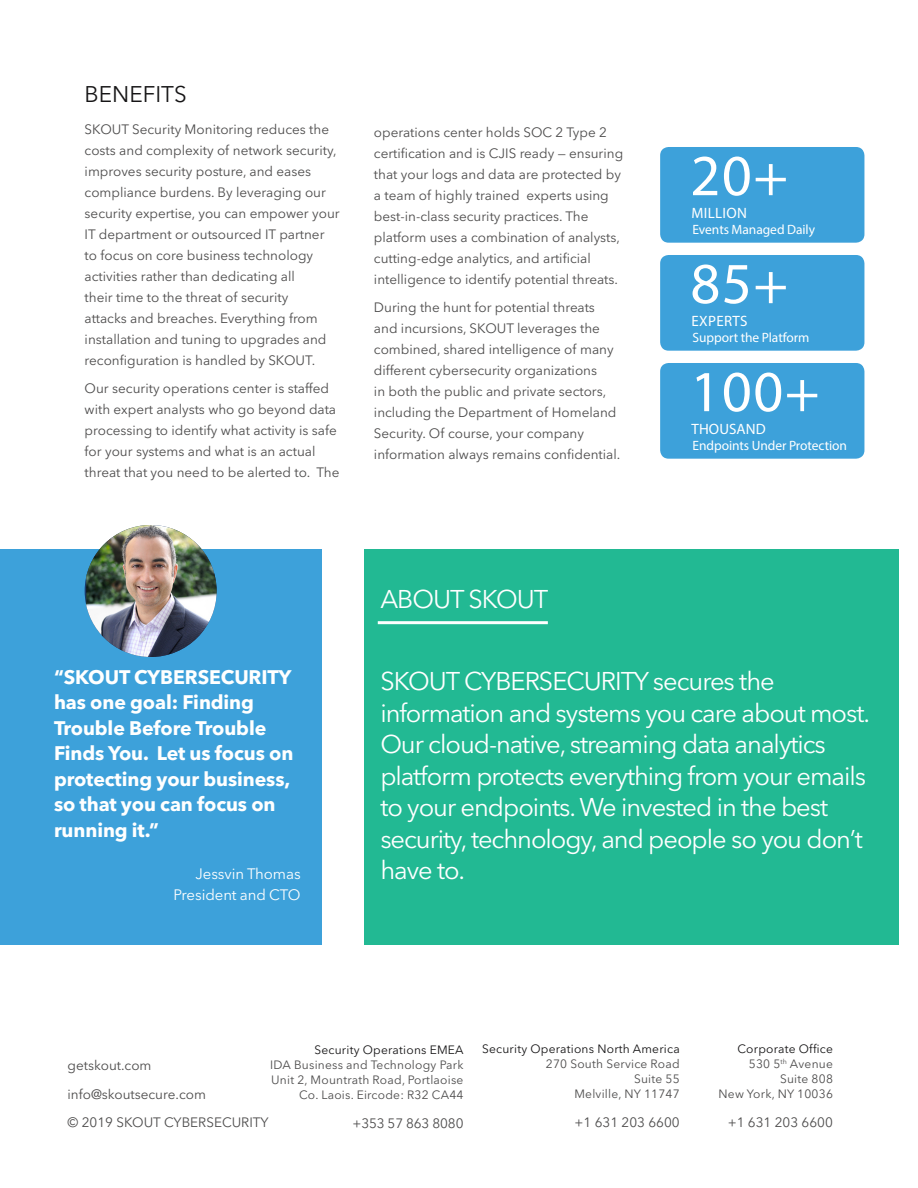
<style>
.page{position:relative;width:918px;height:1188px;background:#fff}
.page>*{position:absolute;margin:0;border:0;box-sizing:border-box;transform-origin:0 0}
.t1{font:58.5px "Myriad Pro";letter-spacing:.025em;color:#fff}
.Domain_name{font:25.5px/31.5px "Avenir Next LT Pro";letter-spacing:-.04em;color:#fff}
.t2{font:22.5px "Avenir Next LT Pro";color:#161516}
.t3{font:700 19.5px/25.5px "Avenir Next LT Pro";letter-spacing:-.005em;color:#fff}
.t4{font:15px "Avenir Next LT Pro";letter-spacing:-.005em;color:#fff}
.t5{font:15px "Myriad Pro";letter-spacing:.02em;color:#fff}
.t6{font:13.5px/21px "Avenir Next LT Pro";color:#4d4c4c}
.t7{font:13.5px "Myriad Pro";letter-spacing:-.005em;color:#fff}
.t8{font:12px "Avenir Next LT Pro";letter-spacing:.02em;color:#4d4c4c}
.t9{font:12px "Avenir Next LT Pro";letter-spacing:.02em;color:#161516}
</style>
<div class="page">
<div style="left:364px;top:550px;width:534px;height:395px;background:#22b993"></div>
<div style="left:0;top:550px;width:322px;height:395px;background:#3da1da"></div>
<img style="left:86px;top:525px;width:131px;height:132px">
<div style="left:660px;top:147px;width:204px;height:96px;background:#3da1da;border-radius:9px"></div>
<div style="left:660px;top:255px;width:204px;height:96px;background:#3da1da;border-radius:9px"></div>
<div style="left:660px;top:363px;width:204px;height:96px;background:#3da1da;border-radius:9px"></div>
<svg style="left:377px;top:621px;width:171px;height:4px"></svg>
<p class="t2" style="left:85px;top:81px;width:104px">BENEFITS</p>
<p class="t6" style="left:85px;top:118px;width:257px">SKOUT Security Monitoring reduces the costs and complexity of network security, improves security posture, and eases compliance burdens. By leveraging our security expertise, you can empower your IT department or outsourced IT partner to focus on core business technology activities rather than dedicating all<br>their time to the threat of security<br>attacks and breaches. Everything from installation and tuning to upgrades and reconfiguration is handled by SKOUT.</p>
<p class="t6" style="left:85px;top:378px;width:256px">Our security operations center is staffed with expert analysts who go beyond data processing to identify what activity is safe for your systems and what is an actual threat that you need to be alerted to. The</p>
<p class="t6" style="left:374px;top:121px;width:251px">operations center holds SOC 2 Type 2 certification and is CJIS ready — ensuring that your logs and data are protected by a team of highly trained experts using best-in-class security practices. The platform uses a combination of analysts, cutting-edge analytics, and artificial intelligence to identify potential threats.</p>
<p class="t6" style="left:374px;top:297px;width:248px">During the hunt for potential threats and incursions, SKOUT leverages the combined, shared intelligence of many different cybersecurity organizations<br>in both the public and private sectors, including the Department of Homeland Security. Of course, your company information always remains confidential.</p>
<p class="t1" style="left:690px;top:139px;width:99px">20+</p>
<p class="t5" style="left:692px;top:204px;width:57px">MILLION</p>
<p class="t7" style="left:692px;top:221px;width:124px">Events Managed Daily</p>
<p class="t1" style="left:690px;top:247px;width:99px">85+</p>
<p class="t5" style="left:692px;top:312px;width:58px">EXPERTS</p>
<p class="t7" style="left:692px;top:329px;width:119px">Support the Platform</p>
<p class="t1" style="left:690px;top:355px;width:131px">100+</p>
<p class="t5" style="left:692px;top:420px;width:76px">THOUSAND</p>
<p class="t7" style="left:692px;top:437px;width:156px">Endpoints Under Protection</p>
<p class="t3" style="left:54px;top:664px;width:241px">“SKOUT CYBERSECURITY has one goal: Finding<br>Trouble Before Trouble<br>Finds You. Let us focus on protecting your business, so that you can focus on running it.”</p>
<p class="t4" style="left:196px;top:865px;width:107px">Jessvin Thomas</p>
<p class="t4" style="left:174px;top:886px;width:129px">President and CTO</p>
<p class="Domain_name" style="left:380px;top:583px;width:170px">ABOUT SKOUT</p>
<p class="Domain_name" style="left:380px;top:665px;width:491px">SKOUT CYBERSECURITY secures the information and systems you care about most.<br>Our cloud-native, streaming data analytics platform protects everything from your emails to your endpoints. We invested in the best security, technology, and people so you don’t have to.</p>
<p class="t9" style="left:314px;top:1043px;width:151px">Security Operations EMEA</p>
<p class="t8" style="left:270px;top:1058px;width:195px">IDA Business and Technology Park</p>
<p class="t8" style="left:271px;top:1073px;width:194px">Unit 2, Mountrath Road, Portlaoise</p>
<p class="t8" style="left:299px;top:1088px;width:166px">Co. Laois. Eircode: R32 CA44</p>
<p class="t6" style="left:352px;top:1112px;width:113px">+353 57 863 8080</p>
<p class="t6" style="left:68px;top:1055px;width:85px">getskout.com</p>
<p class="t6" style="left:68px;top:1084px;width:140px">info@skoutsecure.com</p>
<p class="t6" style="left:68px;top:1112px;width:202px">© 2019 SKOUT CYBERSECURITY</p>
<p class="t9" style="left:482px;top:1042px;width:199px">Security Operations North America</p>
<p class="t8" style="left:546px;top:1057px;width:135px">270 South Service Road</p>
<p class="t8" style="left:634px;top:1072px;width:47px">Suite 55</p>
<p class="t8" style="left:574px;top:1087px;width:107px">Melville, NY 11747</p>
<p class="t6" style="left:575px;top:1112px;width:107px">+1 631 203 6600</p>
<p class="t9" style="left:738px;top:1042px;width:97px">Corporate Office</p>
<p class="t8" style="left:749px;top:1057px;width:86px">530 5<sup>th</sup> Avenue</p>
<p class="t8" style="left:780px;top:1072px;width:54px">Suite 808</p>
<p class="t8" style="left:719px;top:1087px;width:116px">New York, NY 10036</p>
<p class="t6" style="left:728px;top:1112px;width:107px">+1 631 203 6600</p>
</div>
